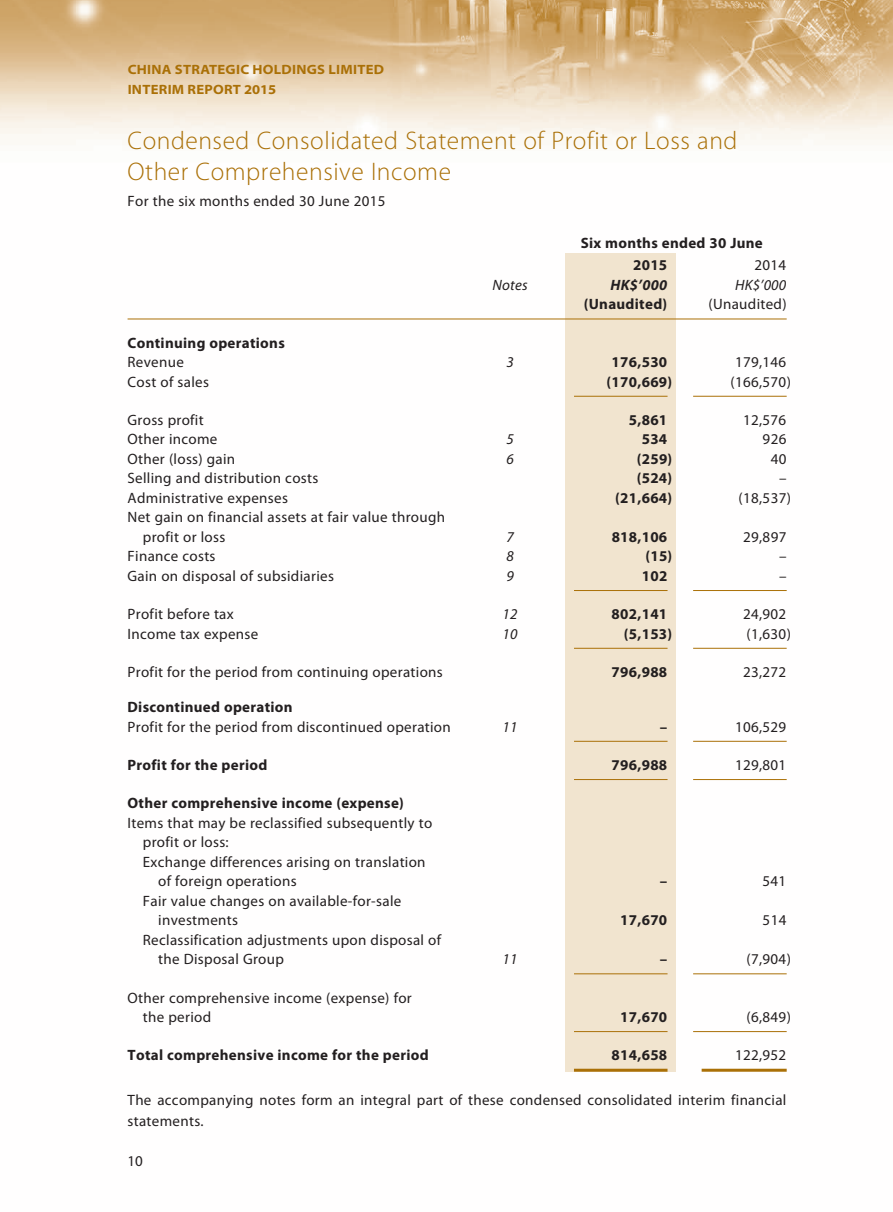
<style>
.page{position:relative;width:893px;height:1212px;background:#fff}
.page>*{position:absolute;margin:0;border:0;box-sizing:border-box;transform-origin:0 0}
.t1{font:300 25.5px/30.8px "Myriad Pro";letter-spacing:.02em;color:#aa7007}
.t2{font:15px/19.5px "Myriad Pro";letter-spacing:.02em;color:#231f20}
.t3{font:700 15px/22.5px "Myriad Pro";letter-spacing:.02em;color:#231f20}
.t4{font:italic 15px "Myriad Pro";letter-spacing:.02em;color:#231f20}
.t5{font:italic 700 15px "Myriad Pro";color:#231f20}
.t6{font:700 semi-expanded 13.5px/20.2px "Myriad Pro";letter-spacing:.02em;color:#aa7007}
</style>
<div class="page">
<img style="left:0;top:0;width:893px;height:1072px">
<div style="left:566px;top:253px;width:110px;height:818px;background:#f1e4cf"></div>
<hr style="left:128px;top:319px;width:659px;height:1px;background:#aa7007">
<hr style="left:574px;top:396px;width:93px;height:1px;background:#aa7007">
<hr style="left:693px;top:396px;width:94px;height:1px;background:#aa7007">
<hr style="left:574px;top:590px;width:93px;height:1px;background:#aa7007">
<hr style="left:693px;top:590px;width:94px;height:1px;background:#aa7007">
<hr style="left:574px;top:648px;width:93px;height:1px;background:#aa7007">
<hr style="left:693px;top:648px;width:94px;height:1px;background:#aa7007">
<hr style="left:574px;top:741px;width:93px;height:1px;background:#aa7007">
<hr style="left:693px;top:741px;width:94px;height:1px;background:#aa7007">
<hr style="left:574px;top:779px;width:93px;height:1px;background:#aa7007">
<hr style="left:693px;top:779px;width:94px;height:1px;background:#aa7007">
<hr style="left:574px;top:973px;width:93px;height:1px;background:#aa7007">
<hr style="left:693px;top:973px;width:94px;height:1px;background:#aa7007">
<hr style="left:574px;top:1031px;width:93px;height:1px;background:#aa7007">
<hr style="left:693px;top:1031px;width:94px;height:1px;background:#aa7007">
<hr style="left:574px;top:1069px;width:93px;height:3px;background:#aa7007">
<hr style="left:702px;top:1069px;width:85px;height:3px;background:#aa7007">
<p class="t6" style="left:128px;top:59px;width:258px">CHINA STRATEGIC HOLDINGS LIMITED<br>INTERIM REPORT 2015</p>
<h1 class="t1" style="left:128px;top:125px;width:611px">Condensed Consolidated Statement of Profit or Loss and<br>Other Comprehensive Income</h1>
<p class="t2" style="left:128px;top:191px;width:259px">For the six months ended 30 June 2015</p>
<p class="t3" style="left:633px;top:231px;width:131px;text-indent:-52px">Six months ended 30 June<br>2015</p>
<p class="t2" style="left:755px;top:255px;width:33px">2014</p>
<p class="t4" style="left:492px;top:276px;width:37px">Notes</p>
<p class="t5" style="left:610px;top:275px;width:58px">HK$’000</p>
<p class="t4" style="left:735px;top:276px;width:53px">HK$’000</p>
<p class="t3" style="left:584px;top:293px;width:85px">(Unaudited)</p>
<p class="t2" style="left:708px;top:294px;width:80px">(Unaudited)</p>
<p class="t3" style="left:128px;top:331px;width:159px">Continuing operations</p>
<p class="t2" style="left:128px;top:352px;width:58px">Revenue</p>
<p class="t4" style="left:506px;top:353px;width:9px">3</p>
<p class="t3" style="left:612px;top:350px;width:57px">176,530</p>
<p class="t2" style="left:735px;top:352px;width:53px">179,146</p>
<p class="t2" style="left:128px;top:372px;width:83px">Cost of sales</p>
<p class="t3" style="left:607px;top:370px;width:67px">(170,669)</p>
<p class="t2" style="left:731px;top:372px;width:62px">(166,570)</p>
<p class="t2" style="left:128px;top:410px;width:78px">Gross profit</p>
<p class="t3" style="left:629px;top:408px;width:40px">5,861</p>
<p class="t2" style="left:743px;top:410px;width:45px">12,576</p>
<p class="t2" style="left:128px;top:429px;width:91px">Other income</p>
<p class="t4" style="left:506px;top:430px;width:9px">5</p>
<p class="t3" style="left:642px;top:428px;width:27px">534</p>
<p class="t2" style="left:763px;top:429px;width:25px">926</p>
<p class="t2" style="left:128px;top:449px;width:109px">Other (loss) gain</p>
<p class="t4" style="left:506px;top:450px;width:9px">6</p>
<p class="t3" style="left:637px;top:447px;width:37px">(259)</p>
<p class="t2" style="left:771px;top:449px;width:17px">40</p>
<p class="t2" style="left:128px;top:468px;width:192px">Selling and distribution costs</p>
<p class="t3" style="left:637px;top:467px;width:37px">(524)</p>
<p class="t2" style="left:779px;top:468px;width:9px">–</p>
<p class="t2" style="left:128px;top:488px;width:162px">Administrative expenses</p>
<p class="t3" style="left:615px;top:486px;width:59px">(21,664)</p>
<p class="t2" style="left:739px;top:488px;width:54px">(18,537)</p>
<p class="t2" style="left:143px;top:507px;width:304px;text-indent:-15px">Net gain on financial assets at fair value through profit or loss</p>
<p class="t4" style="left:506px;top:528px;width:9px">7</p>
<p class="t3" style="left:612px;top:525px;width:57px">818,106</p>
<p class="t2" style="left:743px;top:527px;width:45px">29,897</p>
<p class="t2" style="left:128px;top:546px;width:90px">Finance costs</p>
<p class="t4" style="left:506px;top:547px;width:9px">8</p>
<p class="t3" style="left:645px;top:545px;width:28px">(15)</p>
<p class="t2" style="left:779px;top:546px;width:9px">–</p>
<p class="t2" style="left:128px;top:566px;width:208px">Gain on disposal of subsidiaries</p>
<p class="t4" style="left:506px;top:567px;width:9px">9</p>
<p class="t3" style="left:642px;top:564px;width:27px">102</p>
<p class="t2" style="left:779px;top:566px;width:9px">–</p>
<p class="t2" style="left:128px;top:604px;width:108px">Profit before tax</p>
<p class="t4" style="left:503px;top:605px;width:17px">12</p>
<p class="t3" style="left:612px;top:602px;width:57px">802,141</p>
<p class="t2" style="left:743px;top:604px;width:45px">24,902</p>
<p class="t2" style="left:128px;top:624px;width:132px">Income tax expense</p>
<p class="t4" style="left:503px;top:624px;width:17px">10</p>
<p class="t3" style="left:624px;top:622px;width:50px">(5,153)</p>
<p class="t2" style="left:747px;top:624px;width:46px">(1,630)</p>
<p class="t2" style="left:128px;top:662px;width:317px">Profit for the period from continuing operations</p>
<p class="t3" style="left:612px;top:660px;width:57px">796,988</p>
<p class="t2" style="left:743px;top:662px;width:45px">23,272</p>
<p class="t3" style="left:128px;top:695px;width:167px">Discontinued operation</p>
<p class="t2" style="left:128px;top:717px;width:325px">Profit for the period from discontinued operation</p>
<p class="t4" style="left:503px;top:717px;width:17px">11</p>
<p class="t3" style="left:660px;top:715px;width:9px">–</p>
<p class="t2" style="left:735px;top:717px;width:53px">106,529</p>
<p class="t3" style="left:128px;top:753px;width:141px">Profit for the period</p>
<p class="t3" style="left:612px;top:753px;width:57px">796,988</p>
<p class="t2" style="left:735px;top:755px;width:53px">129,801</p>
<p class="t3" style="left:128px;top:791px;width:278px">Other comprehensive income (expense)</p>
<p class="t2" style="left:128px;top:813px;width:306px">Items that may be reclassified subsequently to</p>
<p class="t2" style="left:143px;top:832px;width:87px">profit or loss:</p>
<p class="t2" style="left:143px;top:852px;width:284px">Exchange differences arising on translation</p>
<p class="t2" style="left:158px;top:871px;width:140px">of foreign operations</p>
<p class="t3" style="left:660px;top:869px;width:9px">–</p>
<p class="t2" style="left:763px;top:871px;width:25px">541</p>
<p class="t2" style="left:158px;top:891px;width:245px;text-indent:-15px">Fair value changes on available-for-sale investments</p>
<p class="t3" style="left:620px;top:908px;width:49px">17,670</p>
<p class="t2" style="left:763px;top:910px;width:25px">514</p>
<p class="t2" style="left:158px;top:930px;width:284px;text-indent:-15px">Reclassification adjustments upon disposal of the Disposal Group</p>
<p class="t2" style="left:143px;top:987px;width:270px;text-indent:-15px">Other comprehensive income (expense) for the period</p>
<p class="t4" style="left:503px;top:950px;width:17px">11</p>
<p class="t3" style="left:660px;top:947px;width:9px">–</p>
<p class="t2" style="left:747px;top:949px;width:46px">(7,904)</p>
<p class="t3" style="left:620px;top:1005px;width:49px">17,670</p>
<p class="t2" style="left:747px;top:1007px;width:46px">(6,849)</p>
<p class="t3" style="left:128px;top:1043px;width:303px">Total comprehensive income for the period</p>
<p class="t3" style="left:612px;top:1043px;width:57px">814,658</p>
<p class="t2" style="left:735px;top:1045px;width:53px">122,952</p>
<p class="t2" style="left:128px;top:1089px;width:660px;line-height:21px">The accompanying notes form an integral part of these condensed consolidated interim financial statements.</p>
<p class="t2" style="left:128px;top:1151px;width:17px">10</p>
</div>
